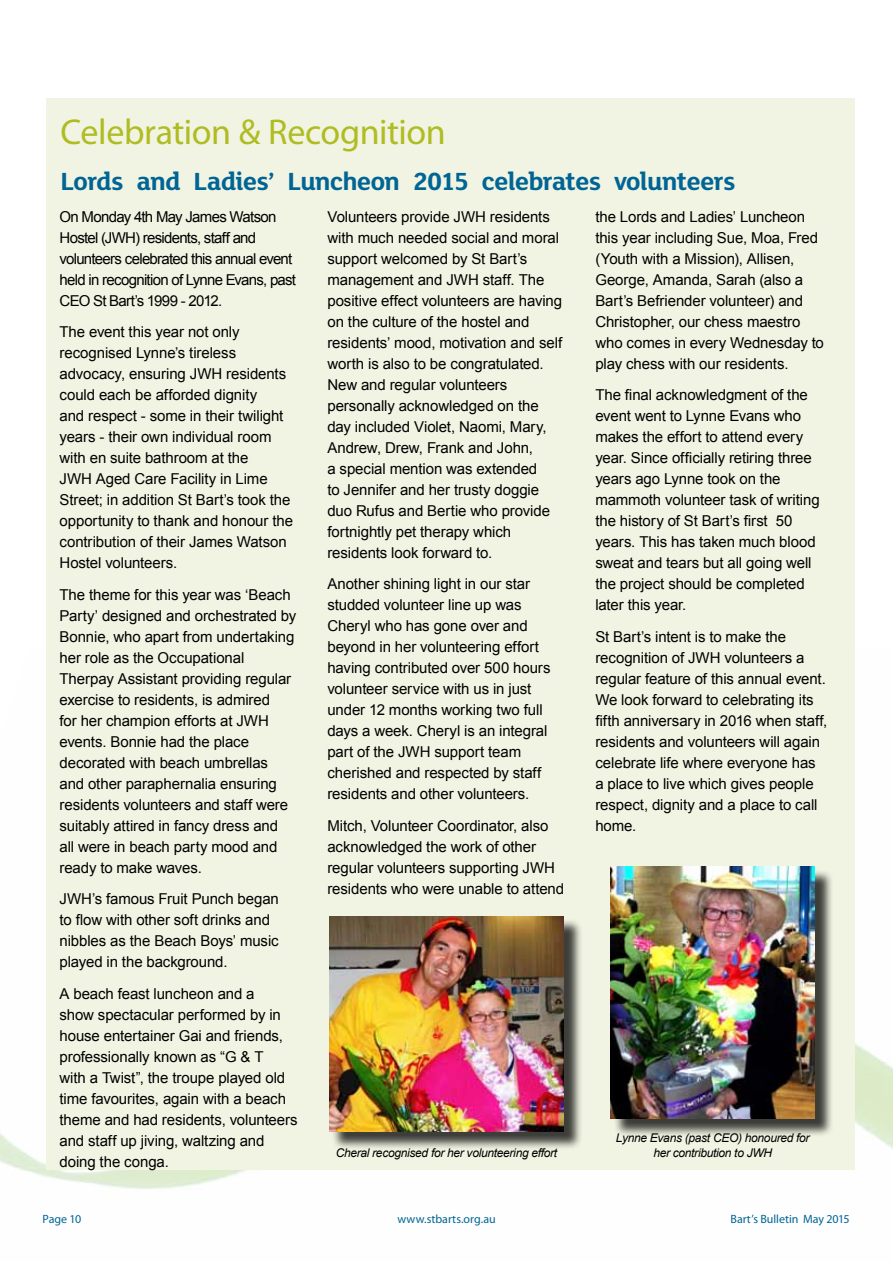
<style>
.page{position:relative;width:893px;height:1263px;background:#fff}
.page>*{position:absolute;margin:0;border:0;box-sizing:border-box;transform-origin:0 0}
.t1{font:36px "Myriad Pro";letter-spacing:-.01em;color:#afbc22}
.t2{font:700 27px "FS Lola";letter-spacing:-.025em;color:#006594}
.t3{font:15px/21px "Arial";letter-spacing:-.005em;color:#000}
.t4{font:15px/21px "Arial";letter-spacing:-.045em;color:#000}
.t5{font:italic 12px/14.4px "Arial";letter-spacing:-.025em;color:#000;text-align:center}
.t6{font:12px "Myriad Pro";color:#006594}
</style>
<div class="page">
<div style="left:47px;top:98px;width:808px;height:1071px;background:#f2f4e3"></div>
<div style="left:331px;top:918px;width:251px;height:232px;background:#000;opacity:.75"></div>
<img style="left:329px;top:916px;width:235px;height:215px">
<div style="left:613px;top:869px;width:220px;height:268px;background:#000;opacity:.75"></div>
<img style="left:611px;top:867px;width:204px;height:252px">
<h1 class="t1" style="left:60px;top:109px;width:387px">Celebration &amp; Recognition</h1>
<h2 class="t2" style="left:60px;top:166px;width:676px">Lords and Ladies’ Luncheon 2015 celebrates volunteers</h2>
<p class="t4" style="left:60px;top:206px;width:238px">On Monday 4th May James Watson Hostel (JWH) residents, staff and volunteers celebrated this annual event held in recognition of Lynne Evans, past CEO St Bart’s 1999 - 2012.</p>
<p class="t3" style="left:60px;top:322px;width:235px">The event this year not only recognised Lynne’s tireless advocacy, ensuring JWH residents could each be afforded dignity<br>and respect - some in their twilight years - their own individual room with en suite bathroom at the<br>JWH Aged Care Facility in Lime<br>Street; in addition St Bart’s took the opportunity to thank and honour the contribution of their James Watson<br>Hostel volunteers.</p>
<p class="t3" style="left:60px;top:584px;width:238px">The theme for this year was ‘Beach<br>Party’ designed and orchestrated by<br>Bonnie, who apart from undertaking her role as the Occupational<br>Therpay Assistant providing regular exercise to residents, is admired<br>for her champion efforts at JWH events. Bonnie had the place decorated with beach umbrellas and other paraphernalia ensuring residents volunteers and staff were suitably attired in fancy dress and all were in beach party mood and ready to make waves.</p>
<p class="t3" style="left:60px;top:889px;width:221px">JWH’s famous Fruit Punch began to flow with other soft drinks and nibbles as the Beach Boys’ music played in the background.</p>
<p class="t3" style="left:60px;top:983px;width:240px">A beach feast luncheon and a<br>show spectacular performed by in house entertainer Gai and friends, professionally known as “G &amp; T<br>with a Twist”, the troupe played old time favourites, again with a beach theme and had residents, volunteers and staff up jiving, waltzing and doing the conga.</p>
<p class="t3" style="left:327px;top:206px;width:236px">Volunteers provide JWH residents with much needed social and moral support welcomed by St Bart’s management and JWH staff. The positive effect volunteers are having on the culture of the hostel and residents’ mood, motivation and self worth is also to be congratulated.<br>New and regular volunteers personally acknowledged on the day included Violet, Naomi, Mary,<br>Andrew, Drew, Frank and John,<br>a special mention was extended<br>to Jennifer and her trusty doggie duo Rufus and Bertie who provide fortnightly pet therapy which residents look forward to.</p>
<p class="t3" style="left:327px;top:574px;width:225px">Another shining light in our star studded volunteer line up was<br>Cheryl who has gone over and beyond in her volunteering effort having contributed over 500 hours volunteer service with us in just under 12 months working two full days a week. Cheryl is an integral part of the JWH support team cherished and respected by staff residents and other volunteers.</p>
<p class="t3" style="left:327px;top:815px;width:238px">Mitch, Volunteer Coordinator, also acknowledged the work of other regular volunteers supporting JWH residents who were unable to attend</p>
<p class="t5" style="left:336px;top:1145px;width:223px">Cheral recognised for her volunteering effort</p>
<p class="t3" style="left:595px;top:206px;width:230px">the Lords and Ladies’ Luncheon this year including Sue, Moa, Fred (Youth with a Mission), Allisen,<br>George, Amanda, Sarah (also a<br>Bart’s Befriender volunteer) and<br>Christopher, our chess maestro who comes in every Wednesday to play chess with our residents.</p>
<p class="t3" style="left:595px;top:385px;width:226px">The final acknowledgment of the event went to Lynne Evans who makes the effort to attend every year. Since officially retiring three years ago Lynne took on the mammoth volunteer task of writing the history of St Bart’s first 50 years. This has taken much blood sweat and tears but all going well the project should be completed later this year.</p>
<p class="t3" style="left:595px;top:626px;width:234px">St Bart’s intent is to make the recognition of JWH volunteers a regular feature of this annual event.<br>We look forward to celebrating its fifth anniversary in 2016 when staff, residents and volunteers will again celebrate life where everyone has a place to live which gives people respect, dignity and a place to call home.</p>
<p class="t5" style="left:616px;top:1131px;width:195px">Lynne Evans (past CEO) honoured for her contribution to JWH</p>
<p class="t6" style="left:43px;top:1212px;width:40px">Page 10</p>
<p class="t6" style="left:397px;top:1212px;width:100px">www.stbarts.org.au</p>
<p class="t6" style="left:730px;top:1212px;width:121px">Bart’s Bulletin May 2015</p>
</div>
